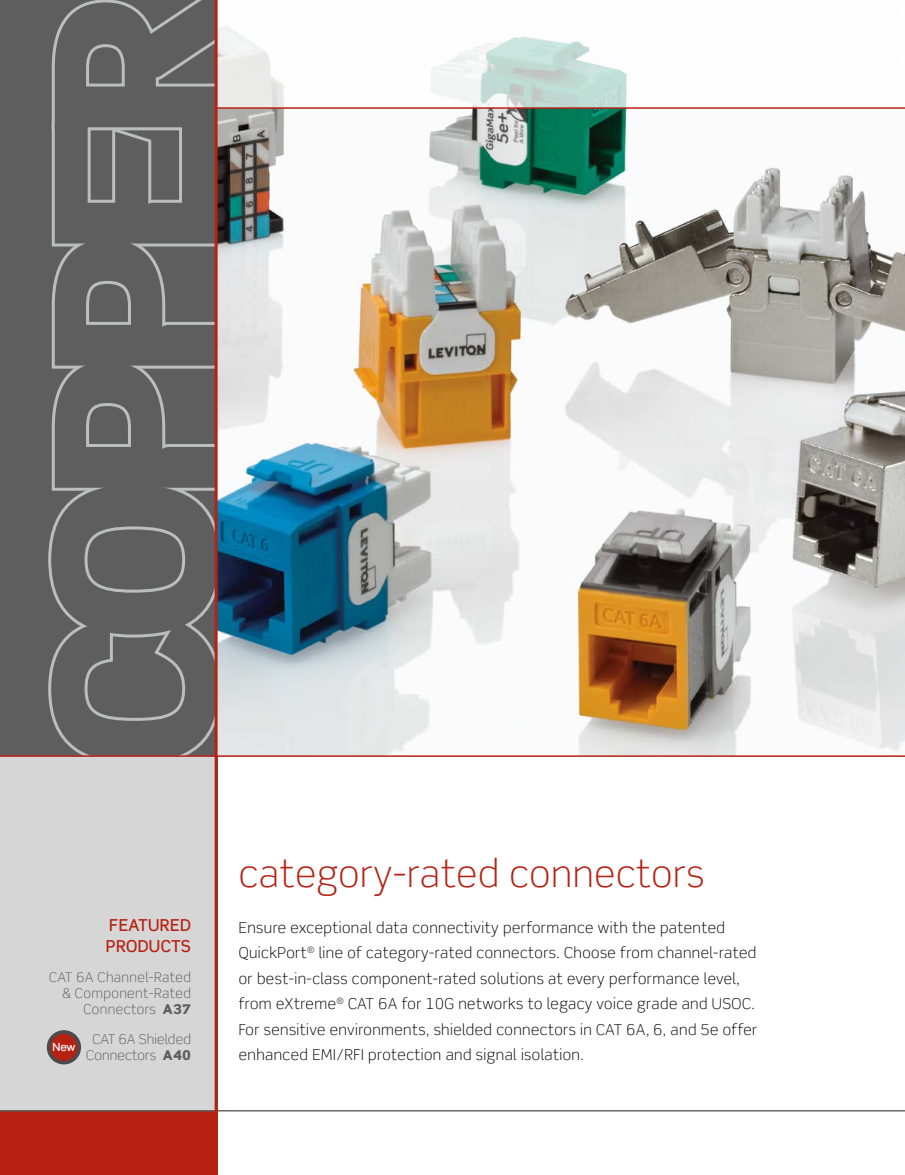
<style>
.page{position:relative;width:905px;height:1175px;background:#fff}
.page>*{position:absolute;margin:0;border:0;box-sizing:border-box;transform-origin:0 0}
.t1{font:900 222px "Scene Std";letter-spacing:-.1em;color:#5e5e5f}
.T-_Body_Copy{font:300 37.5px "Scene Std";letter-spacing:.02em;color:#b72114}
.T-_Body_Copy-2{font:500 16.5px/21px "Scene Std";letter-spacing:.02em;color:#b72114}
.T-_Body_Copy-3{font:300 15px/25.5px "Scene Std";letter-spacing:.03em;color:#000}
.T-_Body_Copy-4{font:300 13.5px/16.2px "Scene Std";letter-spacing:.03em;color:#5e5e5f;text-align:right}
.T-_Body_Copy-5{font:300 13.5px/16.2px "Scene Std";letter-spacing:.01em;color:#5e5e5f;text-align:center}
.T-_Body_Copy-6{font:500 11.25px "Scene Alt";color:#fff}
.s1{font-weight:900}
</style>
<div class="page">
<div style="left:0;top:0;width:215px;height:818px;background:#5e5e5f"></div>
<svg style="left:48px;top:0;width:166px;height:755px"></svg>
<div style="left:0;top:756px;width:216px;height:418px;background:#d6d6d7"></div>
<div style="left:0;top:1110px;width:217px;height:64px;background:#b72114"></div>
<img style="left:218px;top:109px;width:686px;height:646px">
<svg style="left:47px;top:1030px;width:34px;height:34px"></svg>
<div style="left:50px;top:1033px;width:27px;height:27px;background:#b72114;border-radius:50%"></div>
<hr style="left:0;top:755px;width:904px;height:2px;background:#b72114">
<hr style="left:0;top:1110px;width:904px;height:1px;background:#5e5e5f">
<svg style="left:218px;top:26px;width:409px;height:81px"></svg>
<hr style="left:214px;top:107px;width:690px;height:2px;background:#b72114">
<svg style="left:214px;top:0;width:4px;height:1174px;background:#b03e35"></svg>
<h1 class="t1" style="left:-9px;top:770px;width:783px;rotate:-90deg">COPPER</h1>
<p class="T-_Body_Copy-2" style="left:106px;top:914px;width:87px">FEATURED<br>PRODUCTS</p>
<p class="T-_Body_Copy-4" style="left:49px;top:969px;width:143px">CAT 6A Channel-Rated &amp; Component-Rated<br>Connectors <span class="s1">A37</span></p>
<p class="T-_Body_Copy-5" style="left:86px;top:1031px;width:106px">CAT 6A Shielded<br>Connectors <span class="s1">A40</span></p>
<p class="T-_Body_Copy-6" style="left:52px;top:1040px;width:25px">New</p>
<p class="T-_Body_Copy" style="left:239px;top:850px;width:467px">category-rated connectors</p>
<p class="T-_Body_Copy-3" style="left:239px;top:914px;width:520px">Ensure exceptional data connectivity performance with the patented QuickPort<sup>®</sup> line of category-rated connectors. Choose from channel-rated or best-in-class component-rated solutions at every performance level, from eXtreme<sup>®</sup> CAT 6A for 10G networks to legacy voice grade and USOC.<br>For sensitive environments, shielded connectors in CAT 6A, 6, and 5e offer enhanced EMI/RFI protection and signal isolation.</p>
</div>
